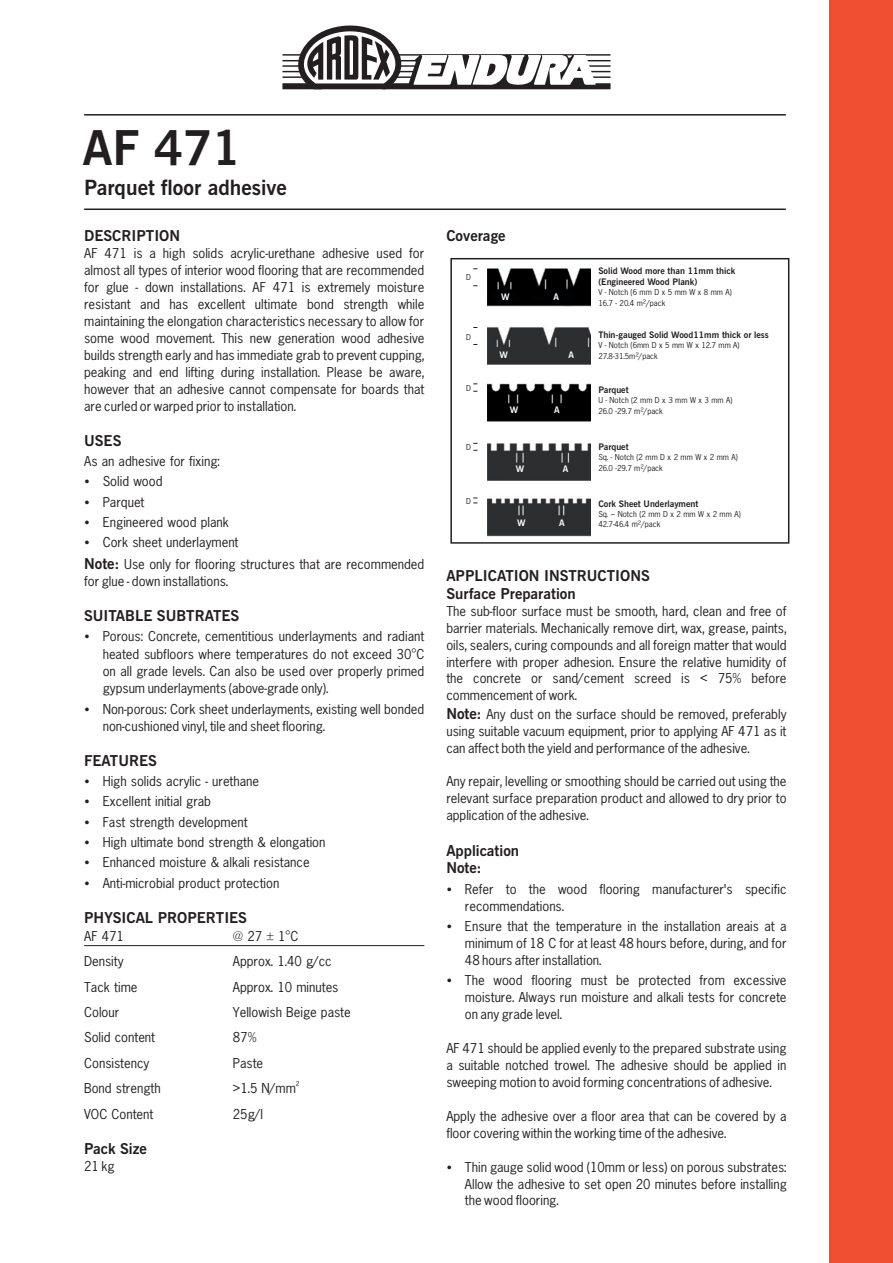
<style>
.page{position:relative;width:893px;height:1263px;background:#fff}
.page>*{position:absolute;margin:0;border:0;box-sizing:border-box;transform-origin:0 0}
.t1{font:700 48px "News Gothic BT";color:#231f20}
.t2{font:700 21px "News Gothic BT";color:#231f20}
.t3{font:15px/17px "News Gothic";color:#231f20}
.t4{font:700 15px/18px "News Gothic BT";color:#231f20}
.t5{font:9px/10.9px "News Gothic";color:#231f20}
.t6{font:700 9px/10.8px "News Gothic BT";color:#231f20}
.t7{font:700 9px "News Gothic BT";color:#fff}
.t8{font:7.5px "News Gothic";color:#231f20}
.s1{font-family:"News Gothic BT";font-weight:700}
.s2{font-family:"News Gothic BT"}
</style>
<div class="page">
<div style="left:829px;top:0;width:64px;height:1263px;background:#f04e30"></div>
<hr style="left:84px;top:945px;width:340px;height:1px;background:#231f20">
<hr style="left:84px;top:208px;width:702px;height:2px;background:#231f20">
<svg style="left:282px;top:25px;width:328px;height:64px"></svg>
<hr style="left:84px;top:114px;width:702px;height:2px;background:#231f20">
<div style="left:450px;top:258px;width:339px;height:286px;border:2px solid #231f20"></div>
<svg style="left:473px;top:498px;width:4px;height:6px"></svg>
<img style="left:487px;top:268px;width:103px;height:269px">
<h1 class="t1" style="left:83px;top:129px;width:160px">AF 471</h1>
<h2 class="t2" style="left:84px;top:179px;width:204px">Parquet floor adhesive</h2>
<p class="t4" style="left:84px;top:228px;width:97px">DESCRIPTION</p>
<p class="t3" style="left:84px;top:246px;width:342px;text-align:justify">AF 471 is a high solids acrylic-urethane adhesive used for almost all types of interior wood flooring that are recommended for glue - down installations. AF 471 is extremely moisture resistant and has excellent ultimate bond strength while maintaining the elongation characteristics necessary to allow for some wood movement. This new generation wood adhesive builds strength early and has immediate grab to prevent cupping, peaking and end lifting during installation. Please be aware, however that an adhesive cannot compensate for boards that are curled or warped prior to installation.</p>
<p class="t4" style="left:84px;top:433px;width:39px">USES</p>
<p class="t3" style="left:103px;top:452px;width:137px;line-height:20.4px;text-indent:-19px">As an adhesive for fixing:<br>Solid wood<br>Parquet<br>Engineered wood plank<br>Cork sheet underlayment</p>
<p class="t3" style="left:84px;top:557px;width:342px"><span class="s1">Note:</span> Use only for flooring structures that are recommended for glue - down installations.</p>
<p class="t4" style="left:84px;top:608px;width:157px">SUITABLE SUBTRATES</p>
<p class="t3" style="left:103px;top:629px;width:323px;line-height:17.4px;text-align:justify">Porous: Concrete, cementitious underlayments and radiant heated subfloors where temperatures do not exceed 30<span class="s2">°</span>C on all grade levels. Can also be used over properly primed gypsum underlayments (above-grade only).</p>
<p class="t3" style="left:103px;top:701px;width:323px">Non-porous: Cork sheet underlayments, existing well bonded non-cushioned vinyl, tile and sheet flooring.</p>
<p class="t4" style="left:84px;top:753px;width:74px">FEATURES</p>
<p class="t3" style="left:103px;top:772px;width:224px;line-height:20.4px">High solids acrylic - urethane<br>Excellent initial grab<br>Fast strength development<br>High ultimate bond strength &amp; elongation Enhanced moisture &amp; alkali resistance Anti-microbial product protection</p>
<p class="t4" style="left:84px;top:910px;width:164px">PHYSICAL PROPERTIES</p>
<p class="t3" style="left:84px;top:928px;width:41px">AF 471</p>
<p class="t3" style="left:233px;top:928px;width:67px">@ 27 ± 1<span class="s2">°</span>C</p>
<p class="t3" style="left:84px;top:954px;width:41px">Density</p>
<p class="t3" style="left:233px;top:954px;width:100px">Approx. 1.40 g/cc</p>
<p class="t3" style="left:84px;top:979px;width:55px">Tack time</p>
<p class="t3" style="left:233px;top:979px;width:107px">Approx. 10 minutes</p>
<p class="t3" style="left:84px;top:1005px;width:37px">Colour</p>
<p class="t3" style="left:233px;top:1005px;width:119px">Yellowish Beige paste</p>
<p class="t3" style="left:84px;top:1030px;width:73px">Solid content</p>
<p class="t3" style="left:233px;top:1030px;width:25px">87%</p>
<p class="t3" style="left:84px;top:1055px;width:67px">Consistency</p>
<p class="t3" style="left:233px;top:1055px;width:32px">Paste</p>
<p class="t8" style="left:296px;top:1081px;width:5px">2</p>
<p class="t3" style="left:84px;top:1081px;width:78px">Bond strength</p>
<p class="t3" style="left:233px;top:1081px;width:65px">&gt;1.5 N/mm</p>
<p class="t3" style="left:84px;top:1106px;width:71px">VOC Content</p>
<p class="t3" style="left:233px;top:1106px;width:32px">25g/l</p>
<p class="t4" style="left:84px;top:1141px;width:64px">Pack Size</p>
<p class="t3" style="left:84px;top:1158px;width:32px">21 kg</p>
<p class="t4" style="left:446px;top:228px;width:61px">Coverage</p>
<p class="t5" style="left:466px;top:273px;width:6px">D</p>
<p class="t5" style="left:466px;top:332px;width:6px">D</p>
<p class="t5" style="left:466px;top:383px;width:6px">D</p>
<p class="t5" style="left:466px;top:443px;width:6px">D</p>
<p class="t5" style="left:466px;top:497px;width:6px">D</p>
<p class="t7" style="left:501px;top:293px;width:10px">W</p>
<p class="t7" style="left:553px;top:293px;width:7px">A</p>
<p class="t7" style="left:499px;top:351px;width:10px">W</p>
<p class="t7" style="left:569px;top:351px;width:7px">A</p>
<p class="t7" style="left:510px;top:406px;width:10px">W</p>
<p class="t7" style="left:554px;top:406px;width:7px">A</p>
<p class="t7" style="left:516px;top:465px;width:10px">W</p>
<p class="t7" style="left:563px;top:465px;width:7px">A</p>
<p class="t7" style="left:517px;top:519px;width:10px">W</p>
<p class="t7" style="left:559px;top:519px;width:7px">A</p>
<p class="t6" style="left:598px;top:266px;width:139px">Solid Wood more than 11mm thick (Engineered Wood Plank)</p>
<p class="t5" style="left:598px;top:287px;width:135px">V - Notch (6 mm D x 5 mm W x 8 mm A)<br>16.7 - 20.4 m<span class="s2">²</span>/pack</p>
<p class="t6" style="left:598px;top:330px;width:172px">Thin-gauged Solid Wood11mm thick or less</p>
<p class="t5" style="left:598px;top:340px;width:143px">V - Notch (6mm D x 5 mm W x 12.7 mm A)<br>27.8-31.5m<span class="s2">²</span>/pack</p>
<p class="t6" style="left:598px;top:385px;width:32px">Parquet</p>
<p class="t5" style="left:598px;top:395px;width:136px">U - Notch (2 mm D x 3 mm W x 3 mm A)<br>26.0 -29.7 m<span class="s2">²</span>/pack</p>
<p class="t6" style="left:598px;top:442px;width:32px">Parquet</p>
<p class="t5" style="left:598px;top:452px;width:141px">Sq. - Notch (2 mm D x 2 mm W x 2 mm A)<br>26.0 -29.7 m<span class="s2">²</span>/pack</p>
<p class="t6" style="left:598px;top:499px;width:102px">Cork Sheet Underlayment</p>
<p class="t5" style="left:598px;top:509px;width:144px">Sq. – Notch (2 mm D x 2 mm W x 2 mm A)<br>42.7-46.4 m<span class="s2">²</span>/pack</p>
<p class="t4" style="left:446px;top:568px;width:205px">APPLICATION INSTRUCTIONS<br>Surface Preparation</p>
<p class="t3" style="left:446px;top:603px;width:342px">The sub-floor surface must be smooth, hard, clean and free of barrier materials. Mechanically remove dirt, wax, grease, paints, oils, sealers, curing compounds and all foreign matter that would interfere with proper adhesion. Ensure the relative humidity of the concrete or sand/cement screed is &lt; 75% before commencement of work.<br><span class="s1">Note:</span> Any dust on the surface should be removed, preferably using suitable vacuum equipment, prior to applying AF 471 as it can affect both the yield and performance of the adhesive.</p>
<p class="t3" style="left:446px;top:774px;width:342px;text-align:justify">Any repair, levelling or smoothing should be carried out using the relevant surface preparation product and allowed to dry prior to application of the adhesive.</p>
<p class="t4" style="left:446px;top:842px;width:74px">Application<br>Note:</p>
<p class="t3" style="left:465px;top:881px;width:323px">Refer to the wood flooring manufacturer's specific recommendations.</p>
<p class="t3" style="left:465px;top:918px;width:323px;text-align:justify">Ensure that the temperature in the installation areais at a minimum of 18°C for at least 48 hours before, during, and for 48 hours after installation.</p>
<p class="t3" style="left:465px;top:973px;width:323px;text-align:justify">The wood flooring must be protected from excessive moisture. Always run moisture and alkali tests for concrete on any grade level.</p>
<p class="t3" style="left:446px;top:1040px;width:342px;text-align:justify">AF 471 should be applied evenly to the prepared substrate using a suitable notched trowel. The adhesive should be applied in sweeping motion to avoid forming concentrations of adhesive.</p>
<p class="t3" style="left:446px;top:1108px;width:342px">Apply the adhesive over a floor area that can be covered by a floor covering within the working time of the adhesive.</p>
<p class="t3" style="left:465px;top:1159px;width:324px;text-align:justify">Thin gauge solid wood (10mm or less) on porous substrates:<br>Allow the adhesive to set open 20 minutes before installing the wood flooring.</p>
</div>
